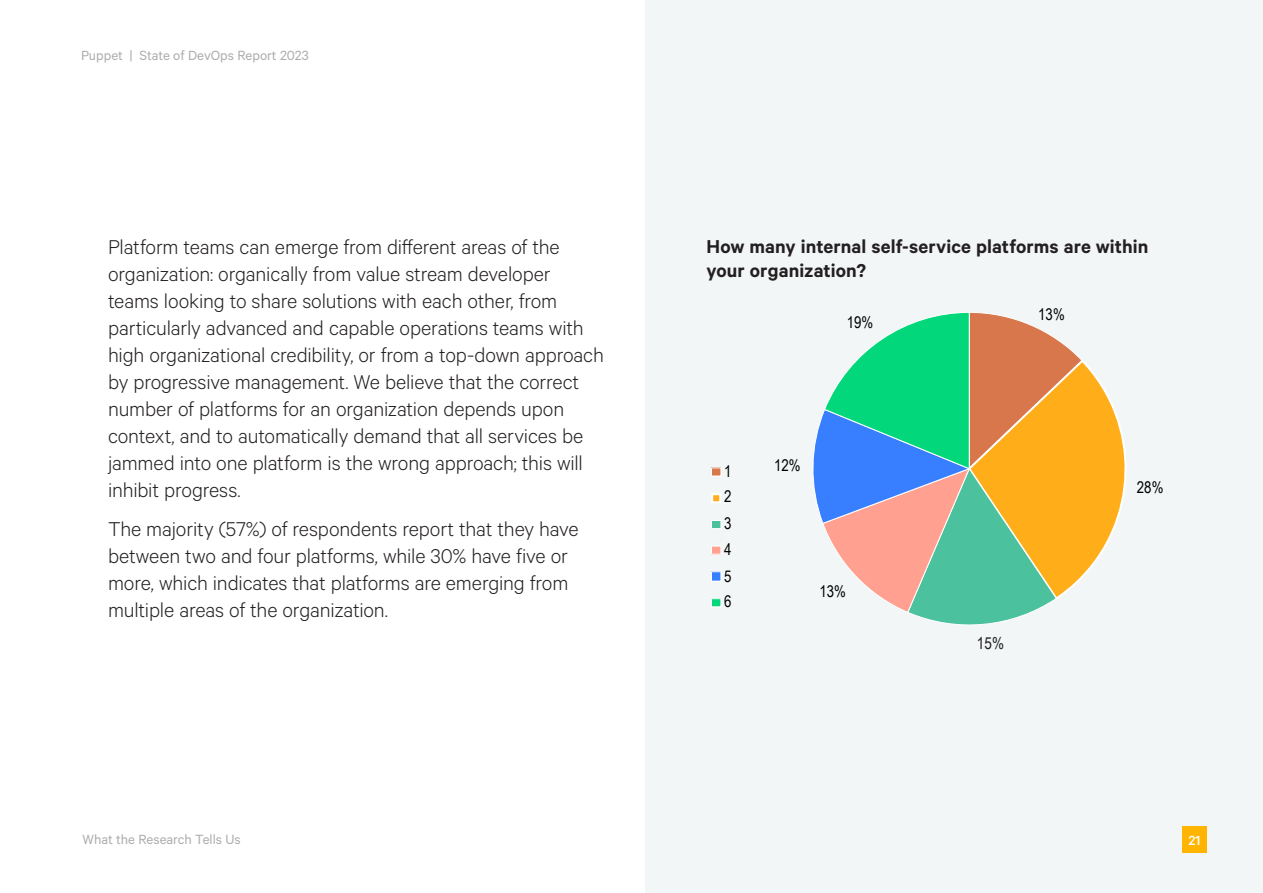
<style>
.page{position:relative;width:1263px;height:893px;background:#fff}
.page>*{position:absolute;margin:0;border:0;box-sizing:border-box;transform-origin:0 0}
.Body_15pt{font:300 22.5px/27px "Calibre";letter-spacing:-.01em;color:#231f20}
.Table_Figure_Title{font:600 21px/24px "Calibre";letter-spacing:.005em;color:#231f20}
.Header_Footer{font:16.5px "Arial Narrow";color:#211f1f}
.t1{font:16.2px/26.1px "Arial Narrow";color:#000;text-align:justify}
.t2{font:15px "Calibre";color:#adadad}
.t3{font:500 15px "Calibre";color:#fff}
</style>
<div class="page">
<div style="left:646px;top:0;width:617px;height:893px;background:#f3f6f7"></div>
<div style="left:1182px;top:826px;width:25px;height:27px;background:#ffb500"></div>
<svg style="left:813px;top:312px;width:313px;height:313px"></svg>
<div style="left:711px;top:468px;width:10px;height:8px;background:#d8764c"></div>
<div style="left:711px;top:467px;width:10px;height:9px;border:1px solid #fff"></div>
<div style="left:712px;top:494px;width:8px;height:8px;background:#ffae1a"></div>
<div style="left:711px;top:493px;width:10px;height:10px;border:2px solid #fff"></div>
<div style="left:711px;top:520px;width:10px;height:9px;background:#4bc29d"></div>
<div style="left:711px;top:520px;width:10px;height:9px;border:1px solid #fff"></div>
<div style="left:711px;top:546px;width:10px;height:8px;background:#ffa091"></div>
<div style="left:711px;top:546px;width:10px;height:9px;border:1px solid #fff"></div>
<div style="left:711px;top:572px;width:10px;height:9px;background:#387fff"></div>
<div style="left:711px;top:571px;width:10px;height:11px;border:1px solid #fff"></div>
<div style="left:711px;top:599px;width:10px;height:8px;background:#02d87b"></div>
<div style="left:711px;top:598px;width:10px;height:9px;border:1px solid #fff"></div>
<p class="t2" style="left:81px;top:46px;width:229px">Puppet | State of DevOps Report 2023</p>
<p class="Body_15pt" style="left:108px;top:232px;width:497px">Platform teams can emerge from different areas of the organization: organically from value stream developer teams looking to share solutions with each other, from particularly advanced and capable operations teams with high organizational credibility, or from a top-down approach by progressive management. We believe that the correct number of platforms for an organization depends upon context, and to automatically demand that all services be jammed into one platform is the wrong approach; this will inhibit progress.</p>
<p class="Body_15pt" style="left:108px;top:514px;width:472px">The majority (57%) of respondents report that they have between two and four platforms, while 30% have five or more, which indicates that platforms are emerging from multiple areas of the organization.</p>
<p class="Table_Figure_Title" style="left:706px;top:233px;width:443px">How many internal self-service platforms are within your organization?</p>
<p class="t1" style="left:847px;top:309px;width:28px">19%</p>
<p class="t1" style="left:724px;top:457px;width:9px">1<br>2<br>3<br>4<br>5<br>6</p>
<p class="t1" style="left:774px;top:452px;width:28px">12%</p>
<p class="t1" style="left:819px;top:577px;width:28px">13%</p>
<p class="t1" style="left:1038px;top:301px;width:28px">13%</p>
<p class="t1" style="left:976px;top:628px;width:28px">16%</p>
<p class="Header_Footer" style="left:977px;top:631px;width:29px">15%</p>
<p class="t1" style="left:1137px;top:473px;width:28px">28%</p>
<p class="t2" style="left:82px;top:831px;width:160px">What the Research Tells Us</p>
<p class="t3" style="left:1188px;top:832px;width:13px">21</p>
</div>
